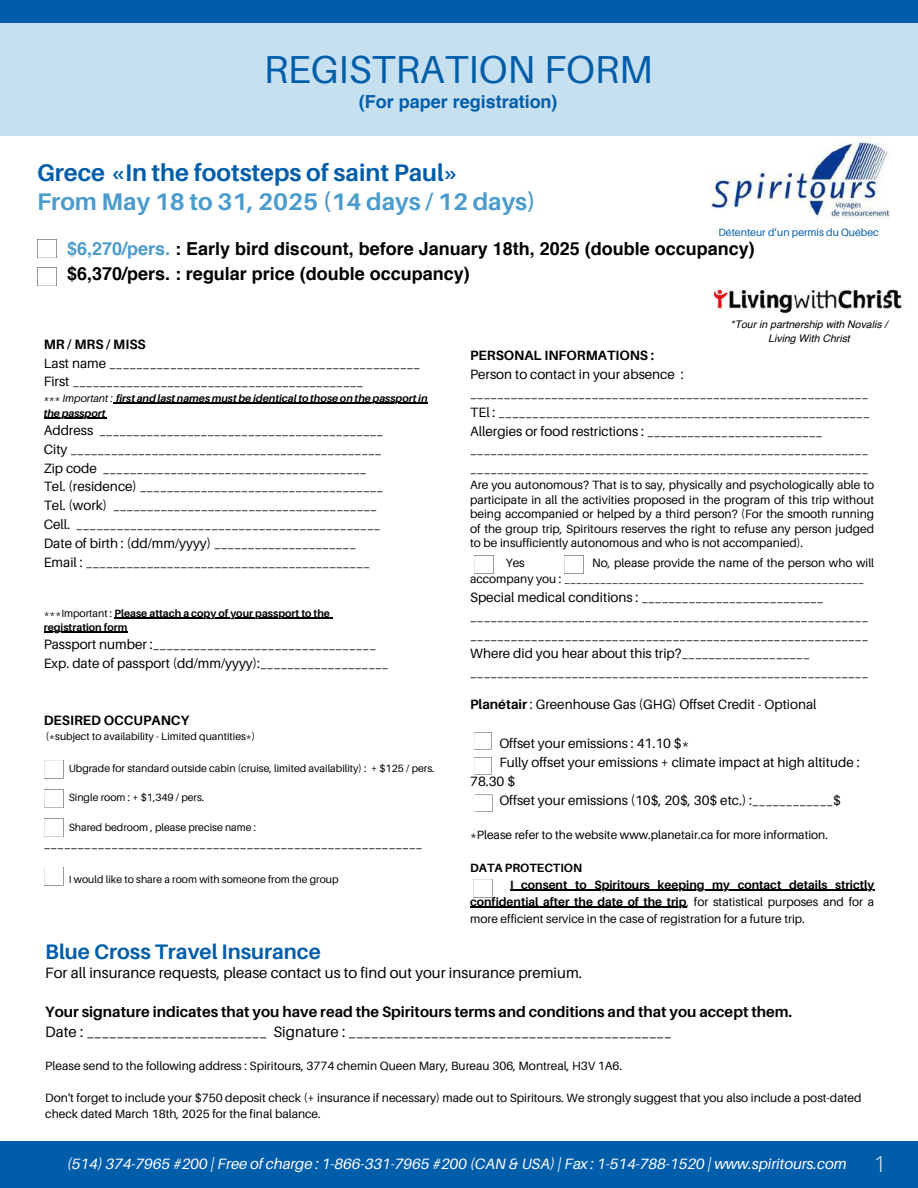
<style>
.page{position:relative;width:918px;height:1188px;background:#fff}
.page>*{position:absolute;margin:0;border:0;box-sizing:border-box;transform-origin:0 0}
.t1{font:39px "Aileron";color:#005daa}
.t2{font:700 24px "Aileron";color:#4b9bcd}
.t3{font:700 24px "Aileron";color:#005daa}
.t4{font:300 21.75px "Open Sans";color:#fff}
.t5{font:700 21px "Aileron";color:#005daa}
.t6{font:700 18px/24.8px "Helvetica";color:#000}
.t7{font:700 18px "Helvetica";color:#005daa}
.t8{font:15px "Aileron";color:#000}
.t9{font:italic 15px "Aileron";color:#fff}
.t10{font:700 15px "Aileron";color:#000}
.t11{font:13.5px/18.9px "Aileron";color:#000}
.t12{font:700 13.5px "Aileron";color:#000}
.t13{font:12px/14.5px "Aileron";color:#000}
.t14{font:700 12px "Aileron";color:#000}
.t15{font:10.5px "Aileron";color:#000}
.t16{font:italic 700 10.5px/14.7px "Aileron";color:#000}
.t17{font:700 10.5px/14.7px "Aileron";color:#000}
.t18{font:italic 10.5px/14px "Helvetica";color:#000;text-align:center}
.t19{font:10.5px "Aileron";color:#005daa}
.s1{color:#4b9bcd}
.s2{font-weight:400}
.s3{font-weight:700}
</style>
<div class="page">
<div style="left:0;top:1141px;width:918px;height:47px;background:#005daa"></div>
<img style="left:710px;top:140px;width:179px;height:79px">
<svg style="left:37px;top:267px;width:20px;height:19px"></svg>
<hr style="left:116px;top:403px;width:312px;height:1px;background:#000">
<hr style="left:44px;top:418px;width:62px;height:1px;background:#000">
<hr style="left:115px;top:617px;width:215px;height:1px;background:#000">
<hr style="left:44px;top:632px;width:84px;height:1px;background:#000">
<svg style="left:44px;top:867px;width:20px;height:19px"></svg>
<svg style="left:44px;top:789px;width:20px;height:19px"></svg>
<svg style="left:37px;top:239px;width:20px;height:19px"></svg>
<svg style="left:44px;top:760px;width:20px;height:19px"></svg>
<div style="left:0;top:0;width:918px;height:23px;background:#005daa"></div>
<div style="left:0;top:23px;width:918px;height:113px;background:#c7e0ef"></div>
<img style="left:714px;top:289px;width:188px;height:25px">
<svg style="left:44px;top:818px;width:20px;height:19px"></svg>
<hr style="left:510px;top:890px;width:364px;height:1px;background:#000">
<hr style="left:470px;top:907px;width:217px;height:1px;background:#000">
<svg style="left:474px;top:555px;width:20px;height:19px"></svg>
<svg style="left:564px;top:555px;width:20px;height:19px"></svg>
<svg style="left:474px;top:732px;width:18px;height:17px"></svg>
<svg style="left:474px;top:757px;width:18px;height:17px"></svg>
<svg style="left:475px;top:795px;width:18px;height:17px"></svg>
<svg style="left:473px;top:879px;width:20px;height:19px"></svg>
<h1 class="t1" style="left:264px;top:45px;width:391px">REGISTRATION FORM</h1>
<h3 class="t7" style="left:359px;top:94px;width:200px">(For paper registration)</h3>
<h2 class="t3" style="left:37px;top:158px;width:423px">Grece «In the footsteps of saint Paul»</h2>
<h2 class="t2" style="left:37px;top:187px;width:500px">From May 18 to 31, 2025 (14 days / 12 days)</h2>
<h3 class="t6" style="left:67px;top:238px;width:689px"><span class="s1">$6,270/pers.</span> : Early bird discount, before January 18th, 2025 (double occupancy) $6,370/pers. : regular price (double occupancy)</h3>
<p class="t19" style="left:718px;top:226px;width:162px">Détenteur d’un permis du Québec</p>
<p class="t12" style="left:44px;top:336px;width:104px">MR / MRS / MISS</p>
<p class="t11" style="left:44px;top:353px;width:378px">Last name ______________________________________________<br>First ___________________________________________</p>
<p class="t16" style="left:44px;top:391px;width:385px"><span class="s2">*** Important :</span> first and last names must be identical to those on the passport in the passport</p>
<p class="t11" style="left:44px;top:420px;width:341px">Address __________________________________________ City ______________________________________________ Zip code _______________________________________ Tel. (residence) ____________________________________ Tel. (work) _______________________________________ Cell. _____________________________________________ Date of birth : (dd/mm/yyyy) _____________________ Email : __________________________________________</p>
<p class="t17" style="left:44px;top:605px;width:288px"><span class="s2">***Important :</span> Please attach a copy of your passport to the registration form</p>
<p class="t11" style="left:44px;top:635px;width:346px">Passport number :_________________________________<br>Exp. date of passport (dd/mm/yyyy):___________________</p>
<p class="t12" style="left:44px;top:712px;width:147px">DESIRED OCCUPANCY</p>
<p class="t15" style="left:46px;top:730px;width:211px">(*subject to availability - Limited quantities*)</p>
<p class="t15" style="left:69px;top:762px;width:367px">Ubgrade for standard outside cabin (cruise, limited availability) : + $125 / pers.</p>
<p class="t15" style="left:69px;top:791px;width:137px">Single room : + $1,349 / pers.</p>
<p class="t15" style="left:69px;top:820px;width:189px">Shared bedroom , please precise name :</p>
<p class="t11" style="left:44px;top:834px;width:380px">________________________________________________________</p>
<p class="t15" style="left:69px;top:873px;width:271px">I would like to share a room with someone from the group</p>
<p class="t18" style="left:731px;top:319px;width:158px">*Tour in partnership with Novalis /<br>Living With Christ</p>
<p class="t12" style="left:470px;top:347px;width:185px">PERSONAL INFORMATIONS :</p>
<p class="t11" style="left:470px;top:364px;width:401px">Person to contact in your absence : ___________________________________________________________ TEl : _______________________________________________________ Allergies or food restrictions : __________________________ ___________________________________________________________ ___________________________________________________________</p>
<p class="t13" style="left:470px;top:478px;width:406px;text-align:justify">Are you autonomous? That is to say, physically and psychologically able to participate in all the activities proposed in the program of this trip without being accompanied or helped by a third person? (For the smooth running of the group trip, Spiritours reserves the right to refuse any person judged to be insufficiently autonomous and who is not accompanied).</p>
<p class="t13" style="left:506px;top:555px;width:21px">Yes</p>
<p class="t13" style="left:470px;top:554px;width:406px;line-height:16.8px;text-indent:122px">No, please provide the name of the person who will accompany you : __________________________________________________</p>
<p class="t11" style="left:470px;top:587px;width:400px">Special medical conditions : ___________________________ ___________________________________________________________ ___________________________________________________________ Where did you hear about this trip?___________________ ___________________________________________________________</p>
<p class="t11" style="left:470px;top:694px;width:348px"><span class="s3">Planétair</span> : Greenhouse Gas (GHG) Offset Credit - Optional</p>
<p class="t11" style="left:499px;top:734px;width:192px">Offset your emissions : 41.10 $*</p>
<p class="t11" style="left:499px;top:753px;width:362px">Fully offset your emissions + climate impact at high altitude :</p>
<p class="t11" style="left:470px;top:772px;width:47px">78.30 $</p>
<p class="t11" style="left:499px;top:791px;width:343px">Offset your emissions (10$, 20$, 30$ etc.) :____________$</p>
<p class="t13" style="left:470px;top:827px;width:359px">*Please refer to the website www.planetair.ca for more information.</p>
<p class="t14" style="left:470px;top:861px;width:114px">DATA PROTECTION</p>
<p class="t14" style="left:510px;top:878px;width:366px">I consent to Spiritours keeping my contact details strictly</p>
<p class="t14" style="left:470px;top:894px;width:406px">confidential after the date of the trip<span class="s2">, for statistical purposes and for a</span></p>
<p class="t13" style="left:470px;top:911px;width:336px">more efficient service in the case of registration for a future trip.</p>
<h3 class="t5" style="left:45px;top:938px;width:277px">Blue Cross Travel Insurance</h3>
<p class="t8" style="left:45px;top:963px;width:538px">For all insurance requests, please contact us to find out your insurance premium.</p>
<p class="t10" style="left:45px;top:1003px;width:748px">Your signature indicates that you have read the Spiritours terms and conditions and that you accept them.</p>
<p class="t8" style="left:45px;top:1023px;width:628px">Date : ________________________ Signature : ___________________________________________</p>
<p class="t13" style="left:45px;top:1058px;width:578px">Please send to the following address : Spiritours, 3774 chemin Queen Mary, Bureau 306, Montreal, H3V 1A6.</p>
<p class="t13" style="left:45px;top:1090px;width:818px;line-height:16px">Don't forget to include your $750 deposit check (+ insurance if necessary) made out to Spiritours. We strongly suggest that you also include a post-dated check dated March 18th, 2025 for the final balance.</p>
<p class="t9" style="left:67px;top:1154px;width:781px">(514) 374-7965 #200 | Free of charge : 1-866-331-7965 #200 (CAN &amp; USA) | Fax : 1-514-788-1520 | www.spiritours.com</p>
<h3 class="t4" style="left:874px;top:1148px;width:14px">1</h3>
</div>
